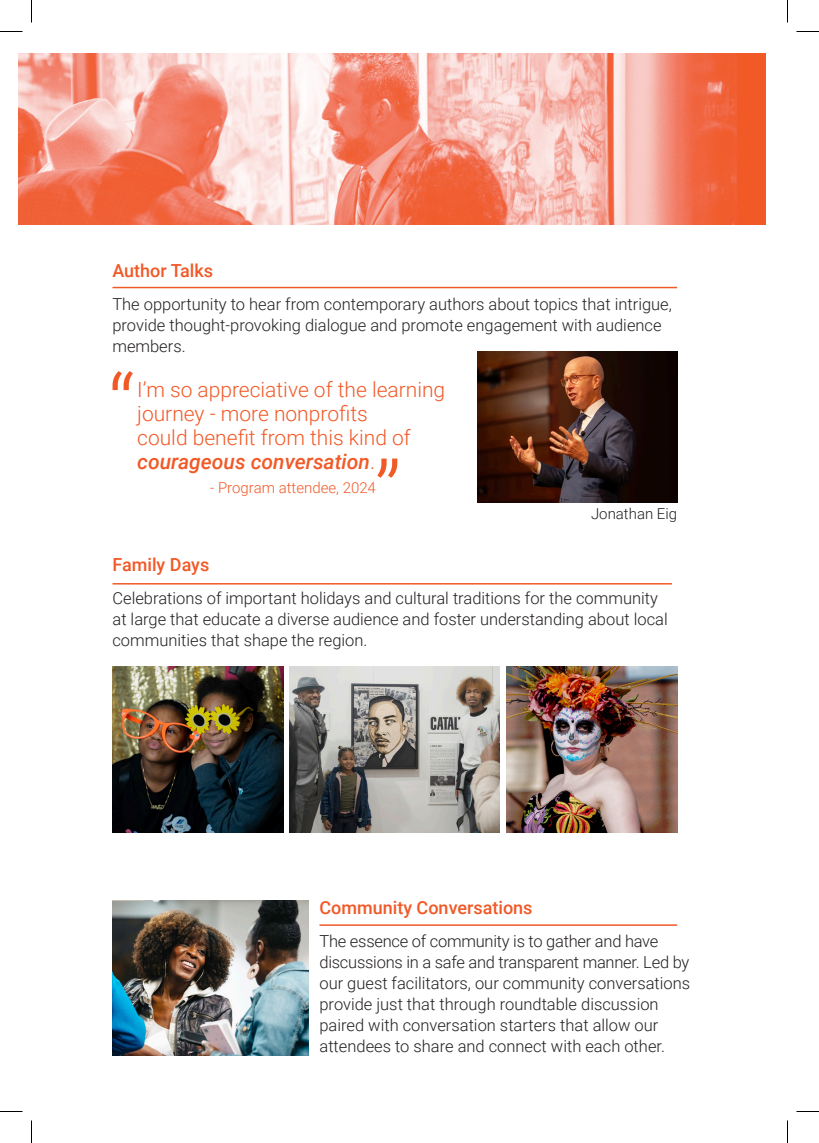
<style>
.page{position:relative;width:819px;height:1143px;background:#fff}
.page>*{position:absolute;margin:0;border:0;box-sizing:border-box;transform-origin:0 0}
.t1{font:300 90px "Roboto";color:#f15927}
.t2{font:300 21px/24px "Roboto";color:#f15927}
.t3{font:500 18px "Roboto";color:#f15927}
.t4{font:300 16.5px/21px "Roboto";color:#231f20}
.t5{font:300 15px "Roboto";color:#f15927}
.t6{font:300 15px "Roboto";color:#231f20}
.s1{font-weight:500;font-style:italic}
</style>
<div class="page">
<div style="left:54px;top:53px;width:711px;height:171px;background:#f15927"></div>
<img style="left:18px;top:53px;width:719px;height:171px">
<img style="left:478px;top:351px;width:199px;height:151px">
<img style="left:112px;top:900px;width:196px;height:155px">
<hr style="left:112px;top:287px;width:565px;height:1px;background:#f15927">
<hr style="left:112px;top:583px;width:560px;height:2px;background:#f15927">
<hr style="left:320px;top:924px;width:357px;height:2px;background:#f15927">
<img style="left:290px;top:666px;width:210px;height:167px">
<img style="left:112px;top:666px;width:171px;height:167px">
<img style="left:506px;top:666px;width:171px;height:167px">
<svg style="left:0;top:31px;width:22px;height:1px"></svg>
<svg style="left:796px;top:31px;width:23px;height:1px"></svg>
<svg style="left:0;top:1111px;width:22px;height:1px"></svg>
<svg style="left:796px;top:1111px;width:23px;height:1px"></svg>
<svg style="left:31px;top:0;width:1px;height:22px"></svg>
<svg style="left:31px;top:1120px;width:1px;height:23px"></svg>
<svg style="left:787px;top:0;width:1px;height:22px"></svg>
<svg style="left:787px;top:1120px;width:1px;height:23px"></svg>
<p class="t3" style="left:112px;top:258px;width:102px">Author Talks</p>
<p class="t4" style="left:112px;top:293px;width:561px">The opportunity to hear from contemporary authors about topics that intrigue, provide thought-provoking dialogue and promote engagement with audience members.</p>
<p class="t2" style="left:137px;top:377px;width:310px">I’m so appreciative of the learning journey - more nonprofits<br>could benefit from this kind of <span class="s1">courageous conversation</span>.</p>
<p class="t5" style="left:210px;top:478px;width:167px">- Program attendee, 2024</p>
<h1 class="t1" style="left:108px;top:344px;width:28px">“</h1>
<h1 class="t1" style="left:374px;top:431px;width:29px">”</h1>
<p class="t6" style="left:591px;top:503px;width:88px">Jonathan Eig</p>
<p class="t3" style="left:112px;top:552px;width:98px">Family Days</p>
<p class="t4" style="left:112px;top:587px;width:557px">Celebrations of important holidays and cultural traditions for the community at large that educate a diverse audience and foster understanding about local communities that shape the region.</p>
<p class="t3" style="left:320px;top:895px;width:215px">Community Conversations</p>
<p class="t4" style="left:320px;top:930px;width:372px">The essence of community is to gather and have discussions in a safe and transparent manner. Led by our guest facilitators, our community conversations provide just that through roundtable discussion paired with conversation starters that allow our attendees to share and connect with each other.</p>
</div>
